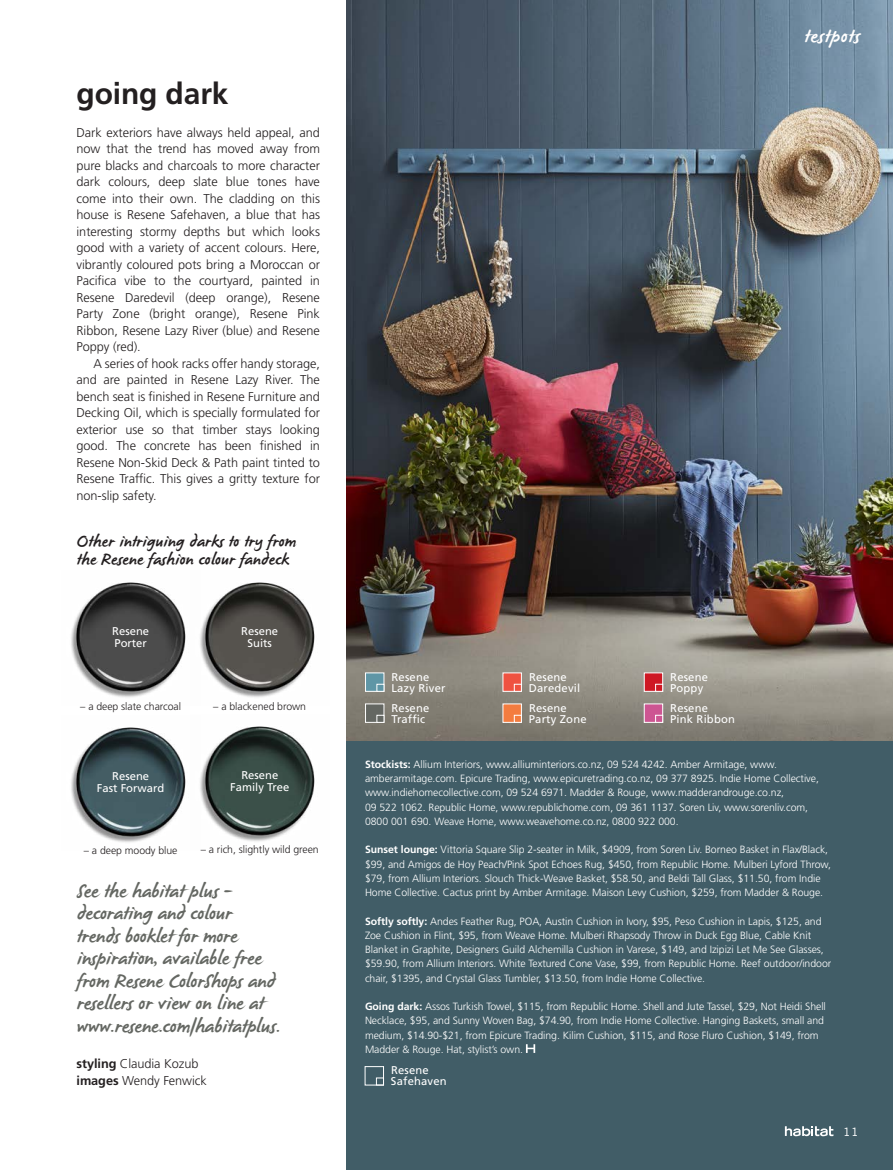
<style>
.page{position:relative;width:893px;height:1170px;background:#fff}
.page>*{position:absolute;margin:0;border:0;box-sizing:border-box;transform-origin:0 0}
.t1{font:700 30px "Frutiger";letter-spacing:-.005em;color:#231f20}
.t2{font:19.5px/22.5px "James Paul";letter-spacing:-.01em;color:#646762}
.t3{font:19.5px "James Paul";letter-spacing:.035em;color:#fff}
.t4{font:16.5px/18px "James Paul";letter-spacing:.005em;color:#231f20}
.t5{font:300 12.75px/16.5px "Frutiger";letter-spacing:-.005em;color:#231f20;text-align:justify}
.t6{font:11.25px/11.2px "Frutiger";letter-spacing:.015em;color:#fff}
.t7{font:expanded 11.25px "Trade Gothic LH";color:#fff}
.t8{font:300 10.5px/14.2px "Frutiger";letter-spacing:-.005em;color:#fff}
.t9{font:300 10.5px "Frutiger";letter-spacing:-.005em;color:#231f20}
.s1{font-weight:700}
</style>
<div class="page">
<div style="left:346px;top:734px;width:547px;height:435px;background:#415d67"></div>
<svg style="left:526px;top:1044px;width:9px;height:8px"></svg>
<img style="left:71px;top:727px;width:115px;height:116px">
<img style="left:200px;top:726px;width:115px;height:116px">
<img style="left:71px;top:582px;width:115px;height:116px">
<img style="left:200px;top:582px;width:115px;height:116px">
<img style="left:346px;top:0;width:547px;height:740px">
<div style="left:365px;top:672px;width:19px;height:19px;background:#5f96a6;border:1px solid #fff"></div>
<div style="left:377px;top:684px;width:7px;height:7px;background:#5f96a6;border:1px solid #fff"></div>
<div style="left:365px;top:703px;width:19px;height:19px;background:#646762;border:1px solid #fff"></div>
<div style="left:377px;top:715px;width:7px;height:7px;background:#646762;border:1px solid #fff"></div>
<div style="left:503px;top:672px;width:19px;height:19px;background:#ef5241;border:1px solid #fff"></div>
<div style="left:514px;top:684px;width:8px;height:7px;background:#ef5241;border:1px solid #fff"></div>
<div style="left:503px;top:703px;width:19px;height:19px;background:#f47c3f;border:1px solid #fff"></div>
<div style="left:514px;top:715px;width:8px;height:7px;background:#f47c3f;border:1px solid #fff"></div>
<div style="left:644px;top:672px;width:19px;height:19px;background:#ce1824;border:1px solid #fff"></div>
<div style="left:655px;top:684px;width:8px;height:7px;background:#ce1824;border:1px solid #fff"></div>
<div style="left:644px;top:703px;width:19px;height:19px;background:#cd5592;border:1px solid #fff"></div>
<div style="left:655px;top:715px;width:8px;height:7px;background:#cd5592;border:1px solid #fff"></div>
<div style="left:365px;top:1066px;width:19px;height:19px;border:1px solid #fff"></div>
<div style="left:376px;top:1077px;width:8px;height:8px;border:1px solid #fff"></div>
<svg style="left:785px;top:1126px;width:48px;height:10px"></svg>
<h1 class="t1" style="left:77px;top:76px;width:154px">going dark</h1>
<p class="t5" style="left:77px;top:124px;width:245px">Dark exteriors have always held appeal, and now that the trend has moved away from pure blacks and charcoals to more character dark colours, deep slate blue tones have come into their own. The cladding on this house is Resene Safehaven, a blue that has interesting stormy depths but which looks good with a variety of accent colours. Here, vibrantly coloured pots bring a Moroccan or Pacifica vibe to the courtyard, painted in Resene Daredevil (deep orange), Resene Party Zone (bright orange), Resene Pink Ribbon, Resene Lazy River (blue) and Resene Poppy (red).</p>
<p class="t5" style="left:77px;top:355px;width:245px;text-indent:17px">A series of hook racks offer handy storage, and are painted in Resene Lazy River. The bench seat is finished in Resene Furniture and Decking Oil, which is specially formulated for exterior use so that timber stays looking good. The concrete has been finished in Resene Non-Skid Deck &amp; Path paint tinted to Resene Traffic. This gives a gritty texture for non-slip safety.</p>
<h3 class="t4" style="left:77px;top:533px;width:221px">Other intriguing darks to try from the Resene fashion colour fandeck</h3>
<p class="t6" style="left:112px;top:624px;width:38px;line-height:12px">Resene<br>Porter</p>
<p class="t9" style="left:80px;top:700px;width:102px">– a deep slate charcoal</p>
<p class="t6" style="left:241px;top:624px;width:38px;line-height:12px;text-align:center">Resene<br>Suits</p>
<p class="t9" style="left:213px;top:700px;width:94px">– a blackened brown</p>
<p class="t6" style="left:97px;top:769px;width:69px;line-height:12px;text-align:center">Resene<br>Fast Forward</p>
<p class="t9" style="left:84px;top:844px;width:95px">– a deep moody blue</p>
<p class="t6" style="left:230px;top:768px;width:61px;line-height:12px;text-align:center">Resene<br>Family Tree</p>
<p class="t9" style="left:201px;top:843px;width:119px">– a rich, slightly wild green</p>
<h2 class="t2" style="left:77px;top:880px;width:205px">See the habitat plus – decorating and colour<br>trends booklet for more inspiration, available free from Resene ColorShops and resellers or view on line at www.resene.com/habitatplus.</h2>
<p class="t5" style="left:77px;top:1055px;width:132px"><span class="s1">styling</span> Claudia Kozub <span class="s1">images</span> Wendy Fenwick</p>
<h2 class="t3" style="left:804px;top:26px;width:57px">testpots</h2>
<p class="t6" style="left:391px;top:670px;width:56px">Resene<br>Lazy River</p>
<p class="t6" style="left:391px;top:701px;width:39px">Resene<br>Traffic</p>
<p class="t6" style="left:529px;top:670px;width:53px">Resene<br>Daredevil</p>
<p class="t6" style="left:529px;top:701px;width:59px">Resene<br>Party Zone</p>
<p class="t6" style="left:670px;top:670px;width:39px">Resene<br>Poppy</p>
<p class="t6" style="left:670px;top:701px;width:66px">Resene<br>Pink Ribbon</p>
<p class="t8" style="left:365px;top:757px;width:455px"><span class="s1">Stockists:</span> Allium Interiors, www.alliuminteriors.co.nz, 09 524 4242. Amber Armitage, www. amberarmitage.com. Epicure Trading, www.epicuretrading.co.nz, 09 377 8925. Indie Home Collective, www.indiehomecollective.com, 09 524 6971. Madder &amp; Rouge, www.madderandrouge.co.nz,<br>09 522 1062. Republic Home, www.republichome.com, 09 361 1137. Soren Liv, www.sorenliv.com, 0800 001 690. Weave Home, www.weavehome.co.nz, 0800 922 000.</p>
<p class="t8" style="left:365px;top:842px;width:468px"><span class="s1">Sunset lounge:</span> Vittoria Square Slip 2-seater in Milk, $4909, from Soren Liv. Borneo Basket in Flax/Black, $99, and Amigos de Hoy Peach/Pink Spot Echoes Rug, $450, from Republic Home. Mulberi Lyford Throw, $79, from Allium Interiors. Slouch Thick-Weave Basket, $58.50, and Beldi Tall Glass, $11.50, from Indie Home Collective. Cactus print by Amber Armitage. Maison Levy Cushion, $259, from Madder &amp; Rouge.</p>
<p class="t8" style="left:365px;top:913px;width:468px"><span class="s1">Softly softly:</span> Andes Feather Rug, POA, Austin Cushion in Ivory, $95, Peso Cushion in Lapis, $125, and Zoe Cushion in Flint, $95, from Weave Home. Mulberi Rhapsody Throw in Duck Egg Blue, Cable Knit Blanket in Graphite, Designers Guild Alchemilla Cushion in Varese, $149, and Izipizi Let Me See Glasses, $59.90, from Allium Interiors. White Textured Cone Vase, $99, from Republic Home. Reef outdoor/indoor chair, $1395, and Crystal Glass Tumbler, $13.50, from Indie Home Collective.</p>
<p class="t8" style="left:365px;top:999px;width:462px"><span class="s1">Going dark:</span> Assos Turkish Towel, $115, from Republic Home. Shell and Jute Tassel, $29, Not Heidi Shell Necklace, $95, and Sunny Woven Bag, $74.90, from Indie Home Collective. Hanging Baskets, small and medium, $14.90-$21, from Epicure Trading. Kilim Cushion, $115, and Rose Fluro Cushion, $149, from Madder &amp; Rouge. Hat, stylist’s own.</p>
<p class="t6" style="left:391px;top:1064px;width:57px">Resene<br>Safehaven</p>
<p class="t7" style="left:843px;top:1124px;width:18px">11</p>
</div>
